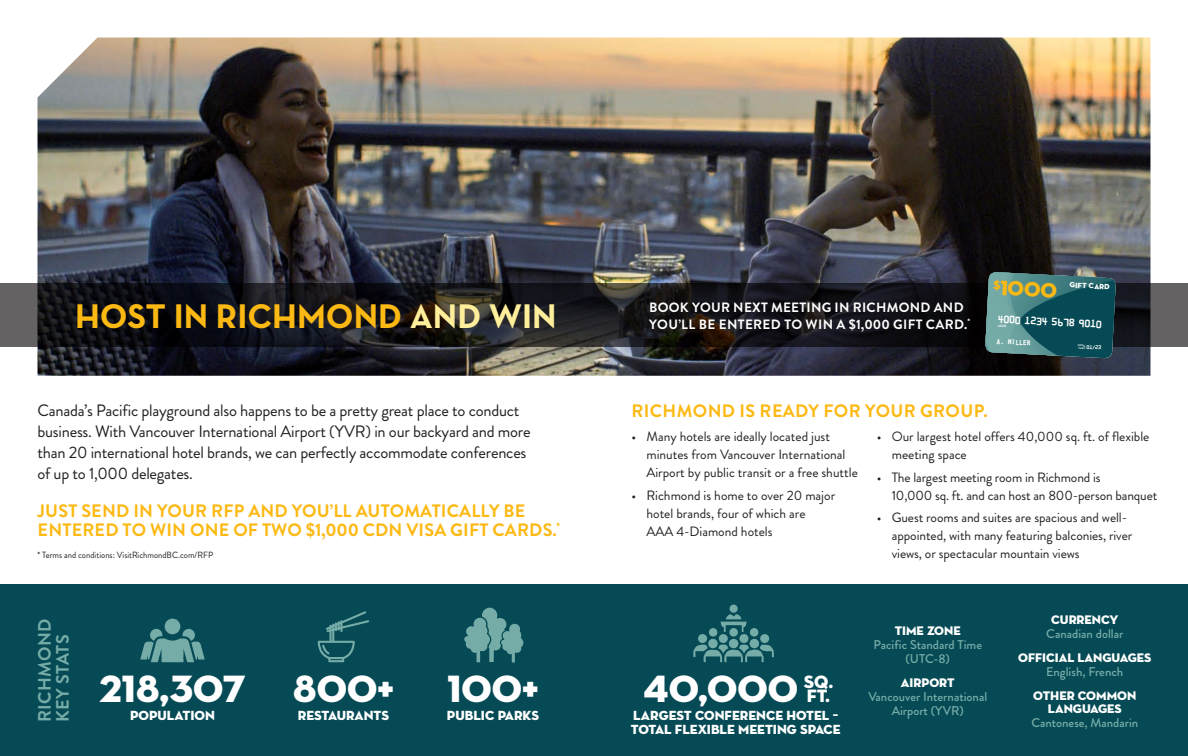
<style>
.page{position:relative;width:1188px;height:756px;background:#fff}
.page>*{position:absolute;margin:0;border:0;box-sizing:border-box;transform-origin:0 0}
.t1{font:38.7px "Neutra Disp Titling";color:#fff}
.t2{font:700 34.8px "Neutra Text";color:#fdb913}
.t3{font:21.15px "Neutra Disp Titling";color:#fdb913}
.t4{font:18.3px "Neutra Disp Titling";color:#fff}
.t5{font:700 18px/19.5px "Brandon Grotesque";letter-spacing:.01em;color:#fdb913}
.t6{font:700 18px/18px "Brandon Grotesque";letter-spacing:.02em;color:#76aca8}
.t7{font:16.5px/21px "Brandon Grotesque";letter-spacing:-.015em;color:#231f20}
.t8{font:13.5px/18px "Brandon Grotesque";color:#231f20}
.t9{font:13.5px/13.5px "Neutra Disp Titling";color:#fff}
.t10{font:700 13.5px/16.5px "Brandon Grotesque";letter-spacing:.02em;color:#fff}
.t11{font:500 12.6px/14.1px "Brandon Grotesque";color:#76aca8;text-align:center}
.t12{font:12.6px/12.6px "Neutra Disp Titling";color:#fff;text-align:center}
.t13{font:9px "Brandon Grotesque";color:#231f20;scale:.96 1}
.t14{font:7.8px "Neutra Disp Titling";color:#fff}
.t15{font:7.05px "Credit Card";color:#fff}
.t16{font:6.75px "Credit Card";color:#fff}
.t17{font:3.6px "Credit Card";color:#fff}
.t18{font:700 3.3px "Brandon Grotesque";color:#fff}
.t19{font:700 2.55px/2.2px "Brandon Grotesque";color:#fff;text-align:center}
.s1{color:#ffef9b}
.s2{font-size:4.95px}
.s3{font-size:18.3px}
</style>
<div class="page">
<div style="left:0;top:585px;width:1188px;height:171px;background:#054a54"></div>
<img style="left:38px;top:38px;width:1112px;height:338px">
<svg style="left:0;top:283px;width:1188px;height:64px;background:#1b1a1e"></svg>
<svg style="left:985px;top:272px;width:131px;height:87px;background:#2f686c"></svg>
<svg style="left:318px;top:611px;width:51px;height:51px"></svg>
<div style="left:150px;top:629px;width:12px;height:12px;background:#76aca8;border-radius:50%"></div>
<div style="left:183px;top:629px;width:12px;height:12px;background:#76aca8;border-radius:50%"></div>
<div style="left:164px;top:617px;width:17px;height:18px;background:#76aca8;border-radius:50%"></div>
<div style="left:162px;top:616px;width:21px;height:21px;border:2px solid #054a54;border-radius:50%"></div>
<svg style="left:140px;top:635px;width:65px;height:28px"></svg>
<svg style="left:464px;top:607px;width:60px;height:56px"></svg>
<div style="left:729px;top:639px;width:9px;height:9px;background:#76aca8;border-radius:50%"></div>
<div style="left:708px;top:639px;width:10px;height:9px;background:#76aca8;border-radius:50%"></div>
<div style="left:750px;top:639px;width:9px;height:9px;background:#76aca8;border-radius:50%"></div>
<div style="left:760px;top:634px;width:9px;height:9px;background:#76aca8;border-radius:50%"></div>
<div style="left:698px;top:634px;width:9px;height:9px;background:#76aca8;border-radius:50%"></div>
<div style="left:739px;top:634px;width:9px;height:9px;background:#76aca8;border-radius:50%"></div>
<div style="left:719px;top:634px;width:9px;height:9px;background:#76aca8;border-radius:50%"></div>
<svg style="left:721px;top:614px;width:26px;height:18px"></svg>
<div style="left:729px;top:628px;width:9px;height:9px;background:#76aca8;border-radius:50%"></div>
<div style="left:750px;top:628px;width:8px;height:9px;background:#76aca8;border-radius:50%"></div>
<div style="left:709px;top:628px;width:8px;height:9px;background:#76aca8;border-radius:50%"></div>
<div style="left:730px;top:605px;width:8px;height:8px;background:#76aca8;border-radius:50%"></div>
<svg style="left:693px;top:644px;width:81px;height:18px"></svg>
<h2 class="t2" style="left:75px;top:295px;width:483px">HOST IN RICHMOND <span class="s1">AND WIN</span></h2>
<p class="t7" style="left:38px;top:400px;width:495px">Canada’s Pacific playground also happens to be a pretty great place to conduct business. With Vancouver International Airport (YVR) in our backyard and more than 20 international hotel brands, we can perfectly accommodate conferences of up to 1,000 delegates.</p>
<h3 class="t5" style="left:38px;top:501px;width:524px">JUST SEND IN YOUR RFP AND YOU’LL AUTOMATICALLY BE<br>ENTERED TO WIN ONE OF TWO $1,000 CDN VISA GIFT CARDS.<sup>*</sup></h3>
<p class="t13" style="left:38px;top:549px;width:184px">* Terms and conditions: VisitRichmondBC.com/RFP</p>
<p class="t10" style="left:649px;top:299px;width:322px">BOOK YOUR NEXT MEETING IN RICHMOND AND<br>YOU’LL BE ENTERED TO WIN A $1,000 GIFT CARD.<sup>*</sup></p>
<h3 class="t3" style="left:994px;top:274px;width:65px;rotate:3deg"><sup>$</sup>1000</h3>
<p class="t14" style="left:1070px;top:280px;width:42px;rotate:3deg">GIFT CARD</p>
<p class="t15" style="left:998px;top:315px;width:106px;rotate:3deg">4000 1234 5678 9010</p>
<p class="t16" style="left:997px;top:336px;width:35px;rotate:3deg">A. MILLER</p>
<p class="t18" style="left:998px;top:324px;width:10px;rotate:3deg">4000</p>
<p class="t19" style="left:1078px;top:344px;width:9px;rotate:3deg">GOOD<br>THRU</p>
<p class="t17" style="left:1087px;top:345px;width:16px;rotate:3deg">01<span class="s2">/</span>23</p>
<h3 class="t5" style="left:632px;top:402px;width:358px">RICHMOND IS READY FOR YOUR GROUP.</h3>
<p class="t8" style="left:646px;top:428px;width:213px;text-indent:-15px">• Many hotels are ideally located just minutes from Vancouver International<br>Airport by public transit or a free shuttle</p>
<p class="t8" style="left:646px;top:486px;width:190px;text-indent:-15px">• Richmond is home to over 20 major hotel brands, four of which are<br>AAA 4-Diamond hotels</p>
<p class="t8" style="left:892px;top:428px;width:259px;text-indent:-15px">• Our largest hotel offers 40,000 sq. ft. of flexible meeting space</p>
<p class="t8" style="left:892px;top:468px;width:267px;text-indent:-15px">• The largest meeting room in Richmond is<br>10,000 sq. ft. and can host an 800-person banquet</p>
<p class="t8" style="left:892px;top:509px;width:242px;text-indent:-15px">• Guest rooms and suites are spacious and well&shy;appointed, with many featuring balconies, river views, or spectacular mountain views</p>
<h3 class="t6" style="left:36px;top:722px;width:105px;rotate:-90deg">RICHMOND<br>KEY STATS</h3>
<h1 class="t1" style="left:643px;top:665px;width:189px">40,000 <span class="s3">FT.</span></h1>
<h3 class="t4" style="left:804px;top:670px;width:31px">SQ.</h3>
<h1 class="t1" style="left:100px;top:665px;width:147px">218,307</h1>
<p class="t9" style="left:130px;top:709px;width:86px">POPULATION</p>
<p class="t9" style="left:631px;top:709px;width:211px">LARGEST CONFERENCE HOTEL –<br>TOTAL FLEXIBLE MEETING SPACE</p>
<h1 class="t1" style="left:293px;top:665px;width:102px">800+</h1>
<p class="t9" style="left:298px;top:709px;width:93px">RESTAURANTS</p>
<h1 class="t1" style="left:447px;top:665px;width:93px">100+</h1>
<p class="t9" style="left:447px;top:709px;width:94px">PUBLIC PARKS</p>
<p class="t12" style="left:895px;top:625px;width:68px">TIME ZONE</p>
<p class="t11" style="left:874px;top:638px;width:110px">Pacific Standard Time (UTC-8)</p>
<p class="t12" style="left:901px;top:677px;width:55px">AIRPORT</p>
<p class="t11" style="left:868px;top:690px;width:120px">Vancouver International<br>Airport (YVR)</p>
<p class="t12" style="left:1051px;top:613px;width:69px">CURRENCY</p>
<p class="t11" style="left:1046px;top:627px;width:79px">Canadian dollar</p>
<p class="t12" style="left:1018px;top:651px;width:135px">OFFICIAL LANGUAGES</p>
<p class="t11" style="left:1046px;top:665px;width:79px">English, French</p>
<p class="t12" style="left:1033px;top:689px;width:104px">OTHER COMMON<br>LANGUAGES</p>
<p class="t11" style="left:1031px;top:715px;width:108px">Cantonese, Mandarin</p>
</div>
